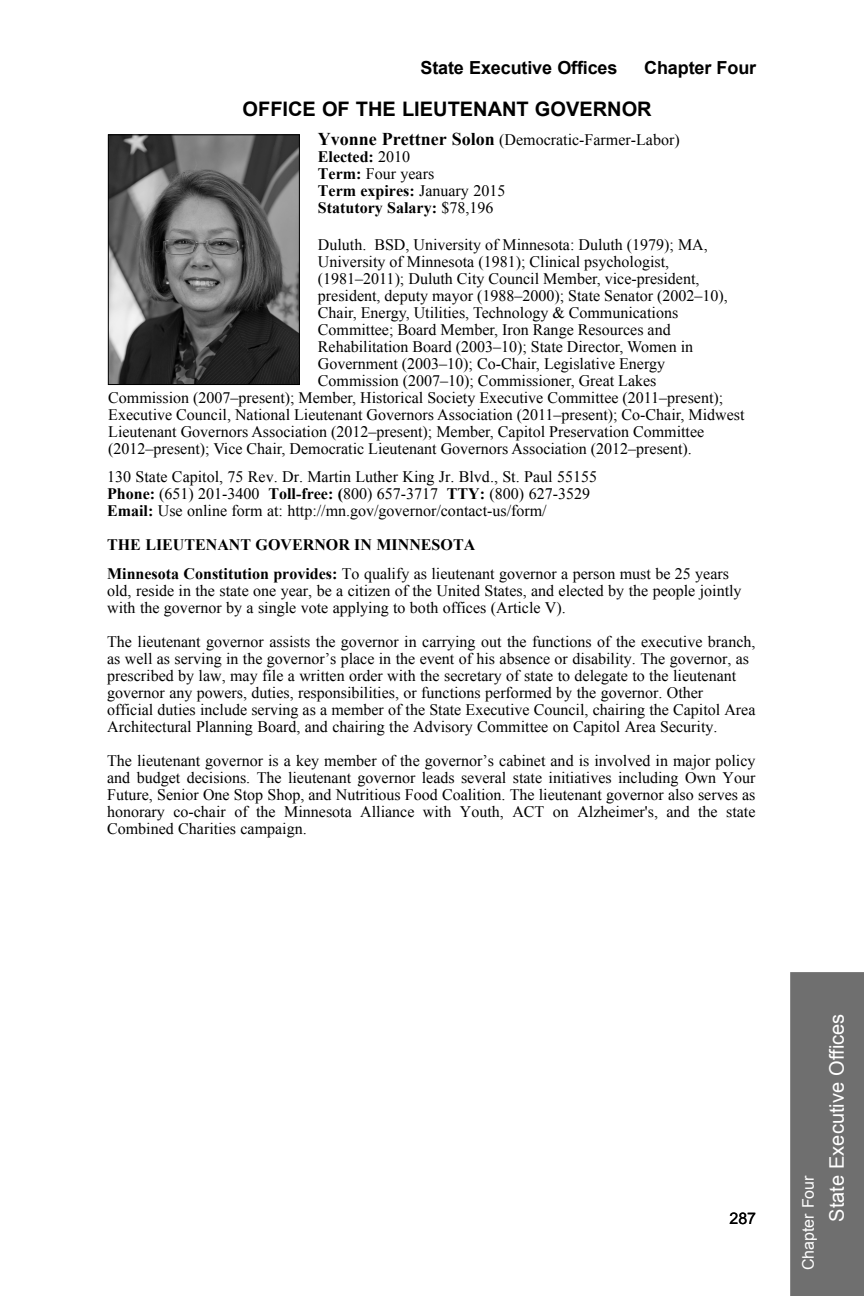
<style>
.page{position:relative;width:864px;height:1296px;background:#fff}
.page>*{position:absolute;margin:0;border:0;box-sizing:border-box;transform-origin:0 0}
.t1{font:700 20px "Arial";color:#000}
.t2{font:20px "Arial";color:#fff}
.t3{font:700 18px "Arial";letter-spacing:-.01em;color:#000}
.t4{font:16px/17px "Times New Roman";color:#000}
.t5{font:700 16px/29px "Times New Roman";color:#000}
.t6{font:16px "Arial";color:#fff}
.t7{font:16px "Arial";color:#000}
.s1{font-weight:700;font-size:18px}
.s2{font-weight:700}
.s3{font-weight:400}
</style>
<div class="page">
<img style="left:110px;top:136px;width:188px;height:247px">
<div style="left:108px;top:134px;width:192px;height:251px;border:1px solid #000"></div>
<div style="left:790px;top:972px;width:74px;height:324px;background:#6f6f6f"></div>
<p class="t3" style="left:420px;top:55px;width:198px">State Executive Offices</p>
<p class="t3" style="left:644px;top:55px;width:113px">Chapter Four</p>
<p class="t1" style="left:242px;top:96px;width:409px">OFFICE OF TH E LIEUTENANT GOVERNOR</p>
<p class="t4" style="left:318px;top:130px;width:363px"><span class="s1">Yvonne Prettner Solon</span> (Democratic-Farmer-Labor)<br><span class="s2">Elected:</span> 2010<br><span class="s2">Term:</span> Four years<br><span class="s2">Term expires:</span> January 2015<br><span class="s2">Statutory Salary:</span> $78,196</p>
<p class="t4" style="left:318px;top:236px;width:391px">Duluth. BSD, University of Minnesota: Duluth (1979); MA,</p>
<p class="t4" style="left:318px;top:253px;width:353px">University of Minnesota (1981); Clinical psychologist,</p>
<p class="t4" style="left:318px;top:270px;width:383px">(1981–2011); Duluth City Council Member, vice-president,</p>
<p class="t4" style="left:318px;top:287px;width:411px">president, deputy mayor (1988–2000); State Senator (2002–10),</p>
<p class="t4" style="left:318px;top:304px;width:362px">Chair, Energy, Utilities, Technology &amp; Communications</p>
<p class="t4" style="left:318px;top:321px;width:354px">Committee; Board Member, Iron Range Resources and</p>
<p class="t4" style="left:318px;top:338px;width:377px">Rehabilitation Board (2003–10); State Director, Women in</p>
<p class="t4" style="left:318px;top:355px;width:348px">Government (2003–10); Co-Chair, Legislative Energy</p>
<p class="t4" style="left:318px;top:372px;width:340px">Commission (2007–10); Commissioner, Great Lakes</p>
<p class="t4" style="left:108px;top:389px;width:616px">Commission (2007–present); Member, Historical Society Executive Committee (2011–present);</p>
<p class="t4" style="left:108px;top:406px;width:637px">Executive Council, National Lieutenant Governors Association (2011–present); Co-Chair, Midwest</p>
<p class="t4" style="left:108px;top:423px;width:597px">Lieutenant Governors Association (2012–present); Member, Capitol Preservation Committee</p>
<p class="t4" style="left:108px;top:440px;width:585px">(2012–present); Vice Chair, Democratic Lieutenant Governors Association (2012–present).</p>
<p class="t4" style="left:107px;top:468px;width:491px">130 State Capitol, 75 Rev. Dr. Martin Luther King Jr. Blvd., St. Paul 55155<br><span class="s2">Phone:</span> (651) 201-3400 <span class="s2">Toll-free: (</span>800) 657-3717 <span class="s2">TTY:</span> (800) 627-3529<br><span class="s2">Email:</span> Use online form at: http://mn.gov/governor/contact-us/form/</p>
<p class="t5" style="left:107px;top:530px;width:623px">THE LIEUTENANT GOVERNOR IN MINNESOTA<br>Minnesota Constitution provides: <span class="s3">To qualify as lieutenant governor a person must be 25 years</span></p>
<p class="t4" style="left:107px;top:582px;width:636px">old, reside in the state one year, be a citizen of the United States, and elected by the people jointly with the governor by a single vote applying to both offices (Article V).</p>
<p class="t4" style="left:107px;top:633px;width:650px">The lieutenant governor assists the governor in carrying out the functions of the executive branch, as well as serving in the governor’s place in the event of his absence or disability. The governor, as prescribed by law, may file a written order with the secretary of state to delegate to the lieutenant governor any powers, duties, responsibilities, or functions performed by the governor. Other<br>official duties include serving as a member of the State Executive Council, chairing the Capitol Area Architectural Planning Board, and chairing the Advisory Committee on Capitol Area Security.</p>
<p class="t4" style="left:107px;top:752px;width:650px;text-align:justify">The lieutenant governor is a key member of the governor’s cabinet and is involved in major policy and budget decisions. The lieutenant governor leads several state initiatives including Own Your Future, Senior One Stop Shop, and Nutritious Food Coalition. The lieutenant governor also serves as honorary co-chair of the Minnesota Alliance with Youth, ACT on Alzheimer's, and the state Combined Charities campaign.</p>
<p class="t7" style="left:729px;top:1207px;width:28px">287</p>
<p class="t6" style="left:797px;top:1270px;width:96px;rotate:-90deg">Chapter Four</p>
<p class="t2" style="left:823px;top:1221px;width:209px;rotate:-90deg">State Executive Offices</p>
</div>
